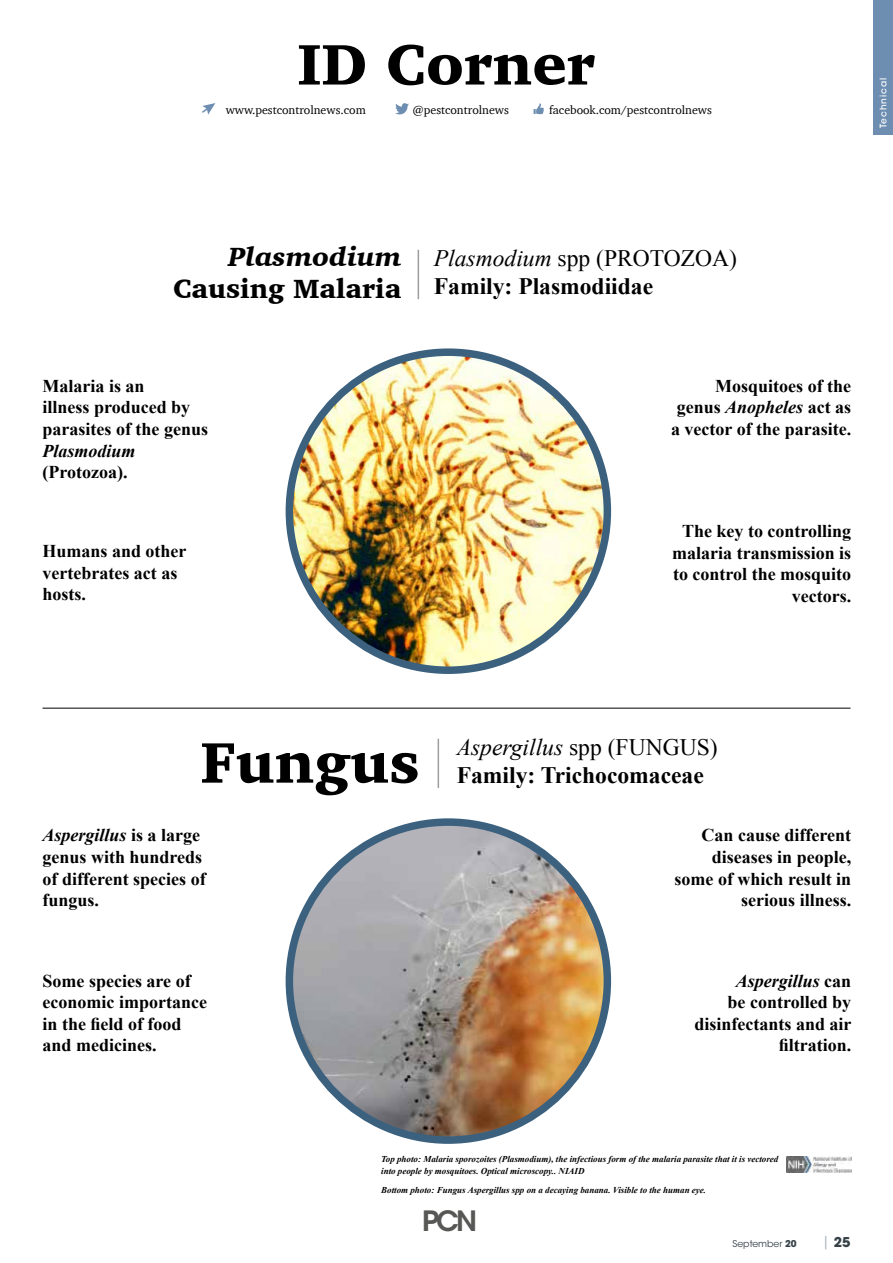
<style>
.page{position:relative;width:893px;height:1263px;background:#fff}
.page>*{position:absolute;margin:0;border:0;box-sizing:border-box;transform-origin:0 0}
.t1{font:900 58.5px "Charter";color:#000}
.t2{font:600 27.75px "ITC Avant Garde Std";color:#575756}
.t3{font:900 27px "Charter";color:#000}
.t4{font:italic 900 27px "Charter";color:#000}
.t5{font:700 23.55px/28.2px "Times New Roman";color:#000}
.t6{font:700 18px/21.6px "Times New Roman";color:#000}
.t7{font:italic 700 18px "Times New Roman";color:#000}
.t8{font:700 13.5px "ITC Avant Garde Pro";color:#364248}
.t9{font:12px "Charter";color:#000}
.t10{font:9.3px "ITC Avant Garde Std";color:#364248}
.t11{font:italic 700 9px/12px "Times New Roman";color:#000}
.t12{font:500 9px "ITC Avant Garde Std";letter-spacing:.1em;color:#fff}
.s1{font-weight:400;font-style:italic}
.s2{font-weight:400}
.s3{font-style:italic}
.s4{font-family:"ITC Avant Garde Pro";font-weight:700}
.s5{font-family:"ITC Avant Garde Std";font-weight:400;color:#a5b3bb}
</style>
<div class="page">
<img style="left:289px;top:352px;width:318px;height:318px;border-radius:159px">
<div style="left:286px;top:348px;width:325px;height:326px;border:8px solid #3b617f;border-radius:50%"></div>
<img style="left:289px;top:822px;width:318px;height:318px;border-radius:159px">
<div style="left:286px;top:818px;width:325px;height:326px;border:8px solid #3b617f;border-radius:50%"></div>
<img style="left:786px;top:1156px;width:65px;height:16px">
<div style="left:873px;top:0;width:20px;height:134px;background:#6d8eb1"></div>
<hr style="left:418px;top:250px;width:1px;height:49px;background:#9d9d9c">
<hr style="left:438px;top:739px;width:1px;height:49px;background:#9d9d9c">
<hr style="left:43px;top:708px;width:807px;height:1px;background:#000">
<svg style="left:202px;top:103px;width:13px;height:12px"></svg>
<svg style="left:395px;top:103px;width:14px;height:12px"></svg>
<svg style="left:534px;top:103px;width:10px;height:11px"></svg>
<h1 class="t1" style="left:297px;top:28px;width:299px">ID Corner</h1>
<p class="t9" style="left:226px;top:100px;width:142px">www.pestcontrolnews.com</p>
<p class="t9" style="left:413px;top:100px;width:98px">@pestcontrolnews</p>
<p class="t9" style="left:549px;top:100px;width:164px">facebook.com/pestcontrolnews</p>
<p class="t12" style="left:877px;top:128px;width:51px;rotate:-90deg">Technical</p>
<h3 class="t4" style="left:228px;top:240px;width:175px">Plasmodium</h3>
<h3 class="t3" style="left:173px;top:272px;width:230px">Causing Malaria</h3>
<p class="t6" style="left:43px;top:374px;width:167px">Malaria is an<br>illness produced by parasites of the genus</p>
<p class="t7" style="left:43px;top:438px;width:95px">Plasmodium</p>
<p class="t6" style="left:43px;top:461px;width:87px">(Protozoa).</p>
<p class="t6" style="left:43px;top:540px;width:146px">Humans and other vertebrates act as hosts.</p>
<h3 class="t5" style="left:434px;top:244px;width:305px"><span class="s1">Plasmodium</span> <span class="s2">spp (PROTOZOA)<br></span>Family: Plasmodiidae</h3>
<p class="t6" style="left:671px;top:374px;width:182px;text-align:right">Mosquitoes of the genus <span class="s3">Anopheles</span> act as a vector of the parasite.</p>
<p class="t6" style="left:672px;top:520px;width:181px;text-align:right">The key to controlling malaria transmission is to control the mosquito vectors.</p>
<h1 class="t1" style="left:200px;top:726px;width:221px">Fungus</h1>
<h3 class="t5" style="left:457px;top:732px;width:262px"><span class="s1">Aspergillus</span> <span class="s2">spp (FUNGUS)<br></span>Family: Trichocomaceae</h3>
<p class="t6" style="left:43px;top:824px;width:165px"><span class="s3">Aspergillus</span> is a large genus with hundreds of different species of fungus.</p>
<p class="t6" style="left:43px;top:969px;width:166px">Some species are of economic importance in the field of food and medicines.</p>
<p class="t6" style="left:674px;top:824px;width:178px;text-align:right">Can cause different diseases in people, some of which result in serious illness.</p>
<p class="t6" style="left:694px;top:969px;width:159px;text-align:right"><span class="s3">Aspergillus</span> can<br>be controlled by disinfectants and air filtration.</p>
<p class="t11" style="left:381px;top:1153px;width:399px">Top photo: Malaria sporozoites (Plasmodium), the infectious form of the malaria parasite that it is vectored into people by mosquitoes. Optical microscopy.. NIAID</p>
<p class="t11" style="left:381px;top:1184px;width:326px">Bottom photo: Fungus Aspergillus spp on a decaying banana. Visible to the human eye.</p>
<h2 class="t2" style="left:422px;top:1203px;width:57px">PCN</h2>
<p class="t10" style="left:732px;top:1238px;width:66px">September <span class="s4">20</span></p>
<p class="t8" style="left:822px;top:1233px;width:30px"><span class="s5">|</span> 25</p>
</div>
